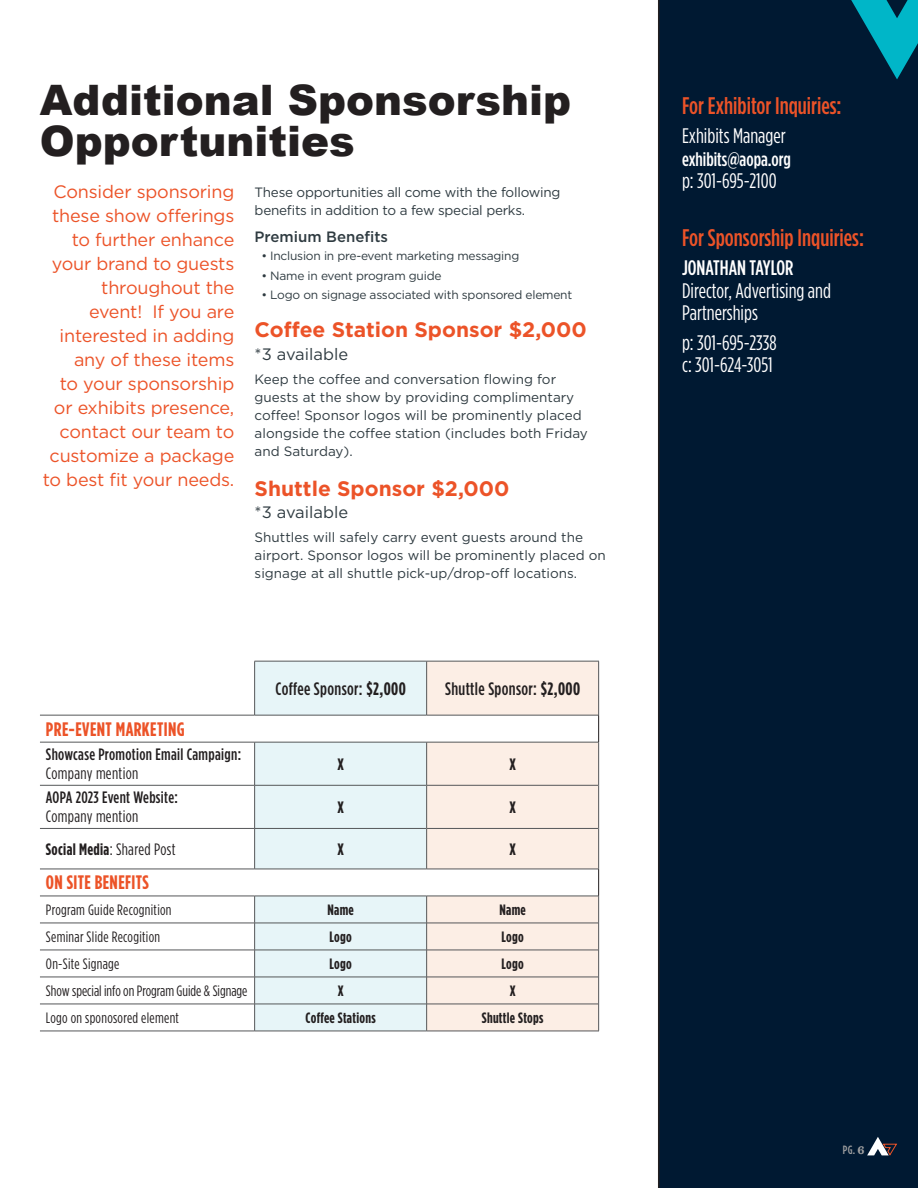
<style>
.page{position:relative;width:918px;height:1188px;background:#fff}
.page>*{position:absolute;margin:0;border:0;box-sizing:border-box;transform-origin:0 0}
.BODY_COPY{font:900 42px/40.5px "Arial";color:#231f20}
.BODY_COPY-2{font:500 24px "Gotham Condensed";color:#ec5328}
.BODY_COPY-3{font:21px/22.5px "Gotham Condensed";color:#fff}
.BODY_COPY-4{font:700 21px "Gotham";color:#ec5328}
.BODY_COPY-5{font:700 19.5px "Gotham Condensed";letter-spacing:.02em;color:#ec5328}
.BODY_COPY-6{font:500 19.5px "Gotham Condensed";color:#fff}
.BODY_COPY-7{font:18px/24px "Gotham";letter-spacing:-.01em;color:#ec5328;text-align:right}
.BODY_COPY-8{font:500 18px "Gotham Condensed";letter-spacing:.02em;color:#231f20}
.BODY_COPY-9{font:500 16.5px/19.5px "Gotham Condensed";letter-spacing:.02em;color:#231f20}
.BODY_COPY-10{font:700 16.5px "Gotham Condensed";letter-spacing:.02em;color:#231f20}
.BODY_COPY-11{font:16.5px "Gotham";color:#2f3b41}
.BODY_COPY-12{font:15px "Gotham Condensed";letter-spacing:.02em;color:#231f20}
.BODY_COPY-13{font:700 15px "Gotham Condensed";letter-spacing:.02em;color:#231f20}
.BODY_COPY-14{font:15px "Gotham Condensed";color:#231f20}
.BODY_COPY-15{font:500 15px "Gotham";color:#2f3b41}
.BODY_COPY-16{font:13.5px/18px "Gotham";color:#2f3b41}
.BODY_COPY-17{font:13.5px/18px "Gotham";letter-spacing:-.02em;color:#2f3b41}
.BODY_COPY-18{font:12px "Gotham";letter-spacing:-.02em;color:#2f3b41}
.BODY_COPY-19{font:500 12px "Gotham Condensed";color:#a0a0a1}
.s1{font-weight:700}
.s2{font-weight:400}
.s3{font-weight:500}
.s4{font-family:"Sentinel";font-weight:700}
</style>
<div class="page">
<div style="left:658px;top:0;width:260px;height:1188px;background:#001932"></div>
<svg style="left:867px;top:1137px;width:30px;height:19px"></svg>
<svg style="left:851px;top:0;width:67px;height:79px;background:#006f84"></svg>
<svg style="left:255px;top:662px;width:172px;height:369px;background:#e8f4f6"></svg>
<svg style="left:427px;top:662px;width:171px;height:369px;background:#f9eee6"></svg>
<hr style="left:40px;top:896px;width:215px;height:1px;background:#555759">
<hr style="left:255px;top:896px;width:172px;height:1px;background:#555759">
<hr style="left:427px;top:896px;width:172px;height:1px;background:#555759">
<hr style="left:40px;top:923px;width:215px;height:1px;background:#555759">
<hr style="left:255px;top:923px;width:171px;height:1px;background:#555759">
<hr style="left:427px;top:923px;width:171px;height:1px;background:#555759">
<hr style="left:40px;top:950px;width:215px;height:1px;background:#555759">
<hr style="left:255px;top:950px;width:171px;height:1px;background:#555759">
<hr style="left:427px;top:950px;width:171px;height:1px;background:#555759">
<hr style="left:40px;top:977px;width:215px;height:1px;background:#555759">
<hr style="left:255px;top:977px;width:171px;height:1px;background:#555759">
<hr style="left:427px;top:977px;width:171px;height:1px;background:#555759">
<svg style="left:254px;top:896px;width:1px;height:135px"></svg>
<hr style="left:40px;top:869px;width:215px;height:1px;background:#555759">
<hr style="left:255px;top:869px;width:172px;height:1px;background:#555759">
<hr style="left:427px;top:869px;width:172px;height:1px;background:#555759">
<hr style="left:40px;top:1004px;width:215px;height:1px;background:#555759">
<hr style="left:255px;top:1004px;width:171px;height:1px;background:#555759">
<hr style="left:427px;top:1004px;width:171px;height:1px;background:#555759">
<hr style="left:40px;top:1031px;width:215px;height:1px;background:#555759">
<hr style="left:255px;top:1031px;width:172px;height:1px;background:#555759">
<hr style="left:427px;top:1031px;width:172px;height:1px;background:#555759">
<hr style="left:40px;top:742px;width:215px;height:1px;background:#555759">
<hr style="left:255px;top:742px;width:172px;height:1px;background:#555759">
<hr style="left:254px;top:742px;width:1px;height:43px;background:#555759">
<hr style="left:427px;top:742px;width:172px;height:1px;background:#555759">
<hr style="left:40px;top:785px;width:215px;height:1px;background:#555759">
<hr style="left:255px;top:785px;width:171px;height:1px;background:#555759">
<hr style="left:254px;top:785px;width:1px;height:43px;background:#555759">
<hr style="left:427px;top:785px;width:171px;height:1px;background:#555759">
<hr style="left:40px;top:828px;width:215px;height:1px;background:#555759">
<hr style="left:255px;top:828px;width:171px;height:1px;background:#555759">
<hr style="left:254px;top:829px;width:1px;height:40px;background:#555759">
<hr style="left:427px;top:828px;width:171px;height:1px;background:#555759">
<hr style="left:40px;top:715px;width:215px;height:1px;background:#555759">
<hr style="left:255px;top:715px;width:172px;height:1px;background:#555759">
<hr style="left:427px;top:715px;width:172px;height:1px;background:#555759">
<hr style="left:254px;top:661px;width:173px;height:1px;background:#555759">
<hr style="left:254px;top:661px;width:1px;height:54px;background:#555759">
<hr style="left:427px;top:661px;width:172px;height:1px;background:#555759">
<hr style="left:426px;top:661px;width:1px;height:54px;background:#555759">
<hr style="left:426px;top:742px;width:1px;height:43px;background:#555759">
<hr style="left:426px;top:785px;width:1px;height:43px;background:#555759">
<hr style="left:426px;top:828px;width:1px;height:41px;background:#555759">
<svg style="left:426px;top:896px;width:1px;height:135px"></svg>
<hr style="left:598px;top:661px;width:1px;height:54px;background:#555759">
<hr style="left:598px;top:742px;width:1px;height:43px;background:#555759">
<hr style="left:598px;top:785px;width:1px;height:43px;background:#555759">
<hr style="left:598px;top:828px;width:1px;height:41px;background:#555759">
<svg style="left:598px;top:716px;width:1px;height:26px"></svg>
<svg style="left:598px;top:869px;width:1px;height:162px"></svg>
<p class="BODY_COPY" style="left:40px;top:79px;width:533px">Additional Sponsorship<br>Opportunities</p>
<p class="BODY_COPY-17" style="left:255px;top:183px;width:307px">These opportunities all come with the following benefits in addition to a few special perks.</p>
<p class="BODY_COPY-15" style="left:255px;top:227px;width:135px">Premium Benefits</p>
<p class="BODY_COPY-18" style="left:261px;top:248px;width:259px">• Inclusion in pre-event marketing messaging</p>
<p class="BODY_COPY-18" style="left:261px;top:268px;width:182px">• Name in event program guide</p>
<p class="BODY_COPY-18" style="left:261px;top:287px;width:312px">• Logo on signage associated with sponsored element</p>
<p class="BODY_COPY-4" style="left:255px;top:316px;width:334px">Coffee Station Sponsor $2,000</p>
<p class="BODY_COPY-11" style="left:255px;top:343px;width:95px">*3 available</p>
<p class="BODY_COPY-16" style="left:255px;top:370px;width:335px">Keep the coffee and conversation flowing for guests at the show by providing complimentary coffee! Sponsor logos will be prominently placed alongside the coffee station (includes both Friday and Saturday).</p>
<p class="BODY_COPY-4" style="left:255px;top:475px;width:256px">Shuttle Sponsor $2,000</p>
<p class="BODY_COPY-11" style="left:255px;top:501px;width:95px">*3 available</p>
<p class="BODY_COPY-16" style="left:255px;top:528px;width:353px">Shuttles will safely carry event guests around the airport. Sponsor logos will be prominently placed on signage at all shuttle pick-up/drop-off locations.</p>
<p class="BODY_COPY-7" style="left:43px;top:179px;width:193px">Consider sponsoring these show offerings to further enhance your brand to guests throughout the<br>event! If you are interested in adding any of these items<br>to your sponsorship or exhibits presence, contact our team to customize a package to best fit your needs.</p>
<p class="BODY_COPY-8" style="left:276px;top:678px;width:132px">Coffee Sponsor: <span class="s1">$2,000</span></p>
<p class="BODY_COPY-8" style="left:445px;top:678px;width:136px">Shuttle Sponsor: <span class="s1">$2,000</span></p>
<p class="BODY_COPY-5" style="left:46px;top:718px;width:140px">PRE-EVENT MARKETING</p>
<p class="BODY_COPY-9" style="left:46px;top:744px;width:197px">Showcase Promotion Email Campaign:<br><span class="s2">Company mention</span></p>
<p class="BODY_COPY-10" style="left:337px;top:754px;width:8px">X</p>
<p class="BODY_COPY-10" style="left:509px;top:754px;width:8px">X</p>
<p class="BODY_COPY-9" style="left:46px;top:787px;width:133px">AOPA 2023 Event Website:<br><span class="s2">Company mention</span></p>
<p class="BODY_COPY-10" style="left:337px;top:798px;width:8px">X</p>
<p class="BODY_COPY-10" style="left:509px;top:798px;width:8px">X</p>
<p class="BODY_COPY-10" style="left:46px;top:839px;width:131px">Social Media<span class="s2">: Shared Post</span></p>
<p class="BODY_COPY-10" style="left:337px;top:839px;width:8px">X</p>
<p class="BODY_COPY-10" style="left:509px;top:839px;width:8px">X</p>
<p class="BODY_COPY-5" style="left:46px;top:872px;width:104px">ON SITE BENEFITS</p>
<p class="BODY_COPY-12" style="left:46px;top:901px;width:127px">Program Guide Recognition</p>
<p class="BODY_COPY-13" style="left:327px;top:901px;width:28px">Name</p>
<p class="BODY_COPY-13" style="left:499px;top:901px;width:28px">Name</p>
<p class="BODY_COPY-12" style="left:46px;top:928px;width:116px">Seminar Slide Recogition</p>
<p class="BODY_COPY-13" style="left:329px;top:928px;width:24px">Logo</p>
<p class="BODY_COPY-13" style="left:501px;top:928px;width:24px">Logo</p>
<p class="BODY_COPY-12" style="left:46px;top:955px;width:75px">On-Site Signage</p>
<p class="BODY_COPY-13" style="left:329px;top:955px;width:24px">Logo</p>
<p class="BODY_COPY-13" style="left:501px;top:955px;width:24px">Logo</p>
<p class="BODY_COPY-14" style="left:46px;top:982px;width:203px">Show special info on Program Guide &amp; Signage</p>
<p class="BODY_COPY-13" style="left:338px;top:982px;width:7px">X</p>
<p class="BODY_COPY-13" style="left:510px;top:982px;width:7px">X</p>
<p class="BODY_COPY-12" style="left:46px;top:1009px;width:135px">Logo on sponosored element</p>
<p class="BODY_COPY-13" style="left:306px;top:1009px;width:72px">Coffee Stations</p>
<p class="BODY_COPY-13" style="left:482px;top:1009px;width:63px">Shuttle Stops</p>
<p class="BODY_COPY-2" style="left:682px;top:92px;width:161px">For Exhibitor Inquiries:</p>
<p class="BODY_COPY-3" style="left:682px;top:124px;width:105px">Exhibits Manager</p>
<p class="BODY_COPY-6" style="left:682px;top:148px;width:110px">exhibits@aopa.org</p>
<p class="BODY_COPY-3" style="left:682px;top:169px;width:96px">p: 301-695-2100</p>
<p class="BODY_COPY-2" style="left:682px;top:224px;width:183px">For Sponsorship Inquiries:</p>
<p class="BODY_COPY-3" style="left:682px;top:256px;width:150px"><span class="s3">JONATHAN TAYLOR<br></span>Director, Advertising and<br>Partnerships</p>
<p class="BODY_COPY-3" style="left:682px;top:331px;width:96px">p: 301-695-2338 c: 301-624-3051</p>
<p class="BODY_COPY-19" style="left:843px;top:1144px;width:23px">PG. <span class="s4">6</span></p>
</div>
